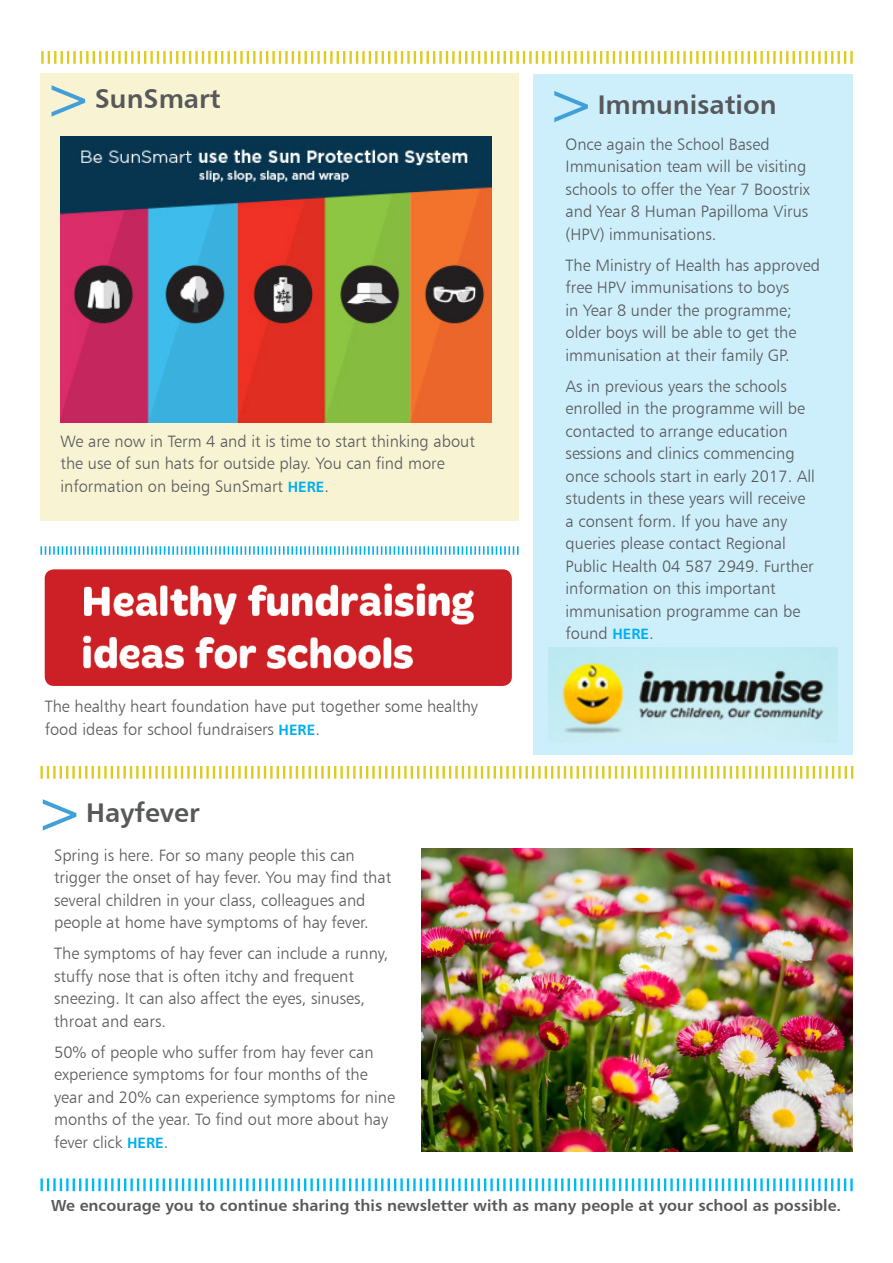
<style>
.page{position:relative;width:893px;height:1263px;background:#fff}
.page>*{position:absolute;margin:0;border:0;box-sizing:border-box;transform-origin:0 0}
.t1{font:58.5px "Humanist 777 BT Roman B";color:#42a0d8}
.t2{font:27px "Humanist 777 BT Bold B";color:#57585a}
.t3{font:16.5px/22.5px "Humanist 777 BT Light B";color:#57585a}
.t4{font:16.05px "Humanist 777 BT Bold B";color:#57585a}
.s1{font-family:"Humanist 777 BT Bold B";font-size:15px;color:#00aeef}
</style>
<div class="page">
<div style="left:40px;top:74px;width:479px;height:447px;background:#f8f4d3"></div>
<svg style="left:40px;top:1178px;width:813px;height:13px"></svg>
<svg style="left:41px;top:51px;width:812px;height:13px"></svg>
<img style="left:60px;top:137px;width:431px;height:285px">
<div style="left:533px;top:74px;width:320px;height:681px;background:#cdeffb"></div>
<svg style="left:40px;top:766px;width:813px;height:13px"></svg>
<img style="left:422px;top:848px;width:431px;height:303px">
<img style="left:45px;top:569px;width:467px;height:117px">
<svg style="left:40px;top:546px;width:479px;height:9px"></svg>
<img style="left:548px;top:647px;width:289px;height:92px">
<p class="t1" style="left:44px;top:62px;width:50px">&gt;</p>
<p class="t2" style="left:95px;top:82px;width:127px">SunSmart</p>
<p class="t3" style="left:60px;top:430px;width:416px">We are now in Term 4 and it is time to start thinking about the use of sun hats for outside play. You can find more information on being SunSmart <span class="s1">HERE</span>.</p>
<p class="t3" style="left:45px;top:695px;width:435px">The healthy heart foundation have put together some healthy food ideas for school fundraisers <span class="s1">HERE</span>.</p>
<p class="t1" style="left:35px;top:776px;width:50px">&gt;</p>
<p class="t2" style="left:86px;top:796px;width:115px">Hayfever</p>
<p class="t3" style="left:54px;top:844px;width:339px">Spring is here. For so many people this can trigger the onset of hay fever. You may find that several children in your class, colleagues and people at home have symptoms of hay fever.</p>
<p class="t3" style="left:54px;top:942px;width:336px">The symptoms of hay fever can include a runny, stuffy nose that is often itchy and frequent sneezing. It can also affect the eyes, sinuses, throat and ears.</p>
<p class="t3" style="left:54px;top:1041px;width:342px">50% of people who suffer from hay fever can experience symptoms for four months of the year and 20% can experience symptoms for nine months of the year. To find out more about hay fever click <span class="s1">HERE</span>.</p>
<p class="t1" style="left:547px;top:67px;width:50px">&gt;</p>
<p class="t2" style="left:598px;top:87px;width:180px">Immunisation</p>
<p class="t3" style="left:566px;top:132px;width:246px">Once again the School Based<br>Immunisation team will be visiting schools to offer the Year 7 Boostrix and Year 8 Human Papilloma Virus (HPV) immunisations.</p>
<p class="t3" style="left:566px;top:253px;width:256px">The Ministry of Health has approved free HPV immunisations to boys<br>in Year 8 under the programme; older boys will be able to get the immunisation at their family GP.</p>
<p class="t3" style="left:566px;top:374px;width:251px">As in previous years the schools enrolled in the programme will be contacted to arrange education sessions and clinics commencing once schools start in early 2017. All students in these years will receive a consent form. If you have any queries please contact Regional<br>Public Health 04 587 2949. Further information on this important immunisation programme can be found <span class="s1">HERE</span>.</p>
<p class="t4" style="left:51px;top:1196px;width:792px">We encourage you to continue sharing this newsletter with as many people at your school as possible.</p>
</div>
